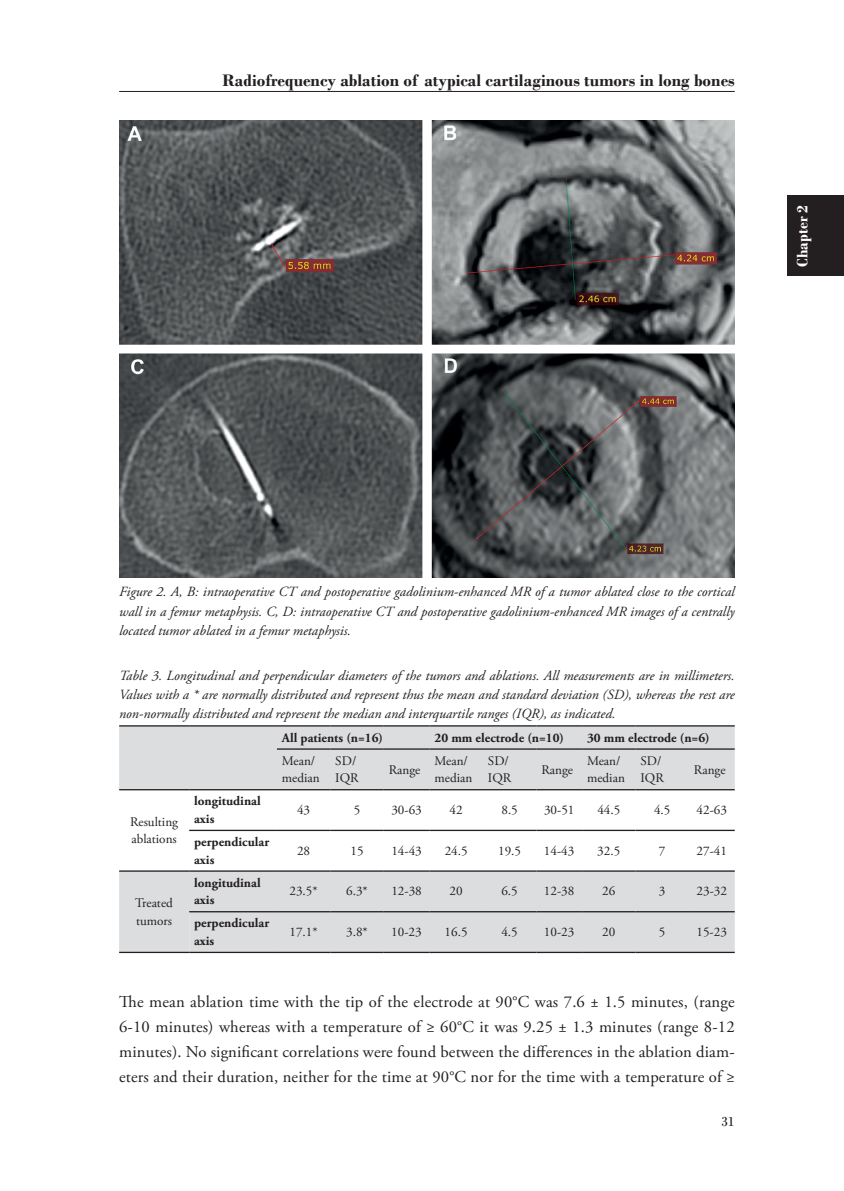
<style>
.page{position:relative;width:844px;height:1191px;background:#fff}
.page>*{position:absolute;margin:0;border:0;box-sizing:border-box;transform-origin:0 0}
.t1{font:700 17.5px "Bodoni";color:#231f20}
.t2{font:16.62px/24.8px "Adobe Garamond Pro";letter-spacing:.01em;color:#231f20;text-align:justify}
.t3{font:700 15.75px "Bodoni";color:#fff}
.t4{font:italic 14px/19.2px "Adobe Garamond Pro";color:#231f20;text-align:justify}
.t5{font:14px "Bodoni";color:#231f20}
.t6{font:13.12px/17.5px "Adobe Garamond Pro";color:#231f20}
.t7{font:700 13.12px/17.5px "Adobe Garamond Pro";color:#231f20}
</style>
<div class="page">
<hr style="left:119px;top:91px;width:615px;height:1px;background:#231f20">
<div style="left:787px;top:195px;width:56px;height:81px;background:#231f20"></div>
<img style="left:119px;top:120px;width:615px;height:457px">
<div style="left:119px;top:726px;width:615px;height:63px;background:#dcdddf"></div>
<svg style="left:119px;top:790px;width:615px;height:42px"></svg>
<div style="left:119px;top:871px;width:615px;height:80px;background:#dcdddf"></div>
<div style="left:189px;top:912px;width:545px;height:39px;background:#dcdddf"></div>
<hr style="left:119px;top:789px;width:70px;height:1px;background:#231f20">
<hr style="left:189px;top:789px;width:88px;height:1px;background:#231f20">
<hr style="left:277px;top:789px;width:53px;height:1px;background:#231f20">
<hr style="left:330px;top:789px;width:53px;height:1px;background:#231f20">
<hr style="left:383px;top:789px;width:46px;height:1px;background:#231f20">
<hr style="left:429px;top:789px;width:54px;height:1px;background:#231f20">
<hr style="left:483px;top:789px;width:53px;height:1px;background:#231f20">
<hr style="left:536px;top:789px;width:46px;height:1px;background:#231f20">
<hr style="left:582px;top:789px;width:53px;height:1px;background:#231f20">
<hr style="left:635px;top:789px;width:53px;height:1px;background:#231f20">
<hr style="left:688px;top:789px;width:46px;height:1px;background:#231f20">
<hr style="left:189px;top:829px;width:88px;height:2px;background:#231f20">
<hr style="left:277px;top:829px;width:53px;height:2px;background:#231f20">
<hr style="left:330px;top:829px;width:53px;height:2px;background:#231f20">
<hr style="left:383px;top:829px;width:46px;height:2px;background:#231f20">
<hr style="left:429px;top:829px;width:54px;height:2px;background:#231f20">
<hr style="left:483px;top:829px;width:53px;height:2px;background:#231f20">
<hr style="left:536px;top:829px;width:46px;height:2px;background:#231f20">
<hr style="left:582px;top:829px;width:53px;height:2px;background:#231f20">
<hr style="left:635px;top:829px;width:53px;height:2px;background:#231f20">
<hr style="left:688px;top:829px;width:46px;height:2px;background:#231f20">
<hr style="left:119px;top:870px;width:70px;height:1px;background:#231f20">
<hr style="left:189px;top:870px;width:88px;height:1px;background:#231f20">
<hr style="left:277px;top:870px;width:53px;height:1px;background:#231f20">
<hr style="left:330px;top:870px;width:53px;height:1px;background:#231f20">
<hr style="left:383px;top:870px;width:46px;height:1px;background:#231f20">
<hr style="left:429px;top:870px;width:54px;height:1px;background:#231f20">
<hr style="left:483px;top:870px;width:53px;height:1px;background:#231f20">
<hr style="left:536px;top:870px;width:46px;height:1px;background:#231f20">
<hr style="left:582px;top:870px;width:53px;height:1px;background:#231f20">
<hr style="left:635px;top:870px;width:53px;height:1px;background:#231f20">
<hr style="left:688px;top:870px;width:46px;height:1px;background:#231f20">
<hr style="left:189px;top:911px;width:88px;height:1px;background:#231f20">
<hr style="left:277px;top:911px;width:53px;height:1px;background:#231f20">
<hr style="left:330px;top:911px;width:53px;height:1px;background:#231f20">
<hr style="left:383px;top:911px;width:46px;height:1px;background:#231f20">
<hr style="left:429px;top:911px;width:54px;height:1px;background:#231f20">
<hr style="left:483px;top:911px;width:53px;height:1px;background:#231f20">
<hr style="left:536px;top:911px;width:46px;height:1px;background:#231f20">
<hr style="left:582px;top:911px;width:53px;height:1px;background:#231f20">
<hr style="left:635px;top:911px;width:53px;height:1px;background:#231f20">
<hr style="left:688px;top:911px;width:46px;height:1px;background:#231f20">
<hr style="left:119px;top:725px;width:70px;height:1px;background:#231f20">
<hr style="left:189px;top:725px;width:88px;height:1px;background:#231f20">
<hr style="left:277px;top:725px;width:53px;height:1px;background:#231f20">
<hr style="left:330px;top:725px;width:53px;height:1px;background:#231f20">
<hr style="left:383px;top:725px;width:46px;height:1px;background:#231f20">
<hr style="left:429px;top:725px;width:54px;height:1px;background:#231f20">
<hr style="left:483px;top:725px;width:53px;height:1px;background:#231f20">
<hr style="left:536px;top:725px;width:46px;height:1px;background:#231f20">
<hr style="left:582px;top:725px;width:53px;height:1px;background:#231f20">
<hr style="left:635px;top:725px;width:53px;height:1px;background:#231f20">
<hr style="left:688px;top:725px;width:46px;height:1px;background:#231f20">
<hr style="left:277px;top:748px;width:53px;height:1px;background:#231f20">
<hr style="left:330px;top:748px;width:53px;height:1px;background:#231f20">
<hr style="left:383px;top:748px;width:46px;height:1px;background:#231f20">
<hr style="left:429px;top:748px;width:54px;height:1px;background:#231f20">
<hr style="left:483px;top:748px;width:53px;height:1px;background:#231f20">
<hr style="left:536px;top:748px;width:46px;height:1px;background:#231f20">
<hr style="left:582px;top:748px;width:53px;height:1px;background:#231f20">
<hr style="left:635px;top:748px;width:53px;height:1px;background:#231f20">
<hr style="left:688px;top:748px;width:46px;height:1px;background:#231f20">
<hr style="left:119px;top:951px;width:70px;height:2px;background:#231f20">
<hr style="left:189px;top:951px;width:88px;height:2px;background:#231f20">
<hr style="left:277px;top:951px;width:53px;height:2px;background:#231f20">
<hr style="left:330px;top:951px;width:53px;height:2px;background:#231f20">
<hr style="left:383px;top:951px;width:46px;height:2px;background:#231f20">
<hr style="left:429px;top:951px;width:54px;height:2px;background:#231f20">
<hr style="left:483px;top:951px;width:53px;height:2px;background:#231f20">
<hr style="left:536px;top:951px;width:46px;height:2px;background:#231f20">
<hr style="left:582px;top:951px;width:53px;height:2px;background:#231f20">
<hr style="left:635px;top:951px;width:53px;height:2px;background:#231f20">
<hr style="left:688px;top:951px;width:46px;height:2px;background:#231f20">
<p class="t1" style="left:222px;top:70px;width:513px">Radiofrequency ablation of atypical cartilaginous tumors in long bones</p>
<p class="t3" style="left:792px;top:267px;width:63px;rotate:-90deg">Chapter 2</p>
<p class="t4" style="left:119px;top:582px;width:617px">Figure 2. A, B: intraoperative CT and postoperative gadolinium-enhanced MR of a tumor ablated close to the cortical wall in a femur metaphysis. C, D: intraoperative CT and postoperative gadolinium-enhanced MR images of a centrally located tumor ablated in a femur metaphysis.</p>
<p class="t4" style="left:119px;top:666px;width:617px">Table 3. Longitudinal and perpendicular diameters of the tumors and ablations. All measurements are in millimeters.<br>Values with a * are normally distributed and represent thus the mean and standard deviation (SD), whereas the rest are non-normally distributed and represent the median and interquartile ranges (IQR), as indicated.</p>
<p class="t7" style="left:282px;top:729px;width:103px">All patients (n=16)</p>
<p class="t7" style="left:434px;top:729px;width:131px">20 mm electrode (n=10)</p>
<p class="t7" style="left:587px;top:729px;width:124px">30 mm electrode (n=6)</p>
<p class="t6" style="left:282px;top:752px;width:39px">Mean/ median</p>
<p class="t6" style="left:335px;top:752px;width:25px">SD/<br>IQR</p>
<p class="t6" style="left:388px;top:761px;width:33px">Range</p>
<p class="t6" style="left:434px;top:752px;width:39px">Mean/ median</p>
<p class="t6" style="left:488px;top:752px;width:25px">SD/<br>IQR</p>
<p class="t6" style="left:541px;top:761px;width:33px">Range</p>
<p class="t6" style="left:587px;top:752px;width:39px">Mean/ median</p>
<p class="t6" style="left:640px;top:752px;width:25px">SD/<br>IQR</p>
<p class="t6" style="left:693px;top:761px;width:33px">Range</p>
<p class="t6" style="left:130px;top:813px;width:49px">Resulting ablations</p>
<p class="t7" style="left:194px;top:792px;width:68px">longitudinal axis</p>
<p class="t6" style="left:297px;top:801px;width:15px">43</p>
<p class="t6" style="left:353px;top:801px;width:8px">5</p>
<p class="t6" style="left:391px;top:801px;width:32px">30-63</p>
<p class="t6" style="left:449px;top:801px;width:15px">42</p>
<p class="t6" style="left:501px;top:801px;width:18px">8.5</p>
<p class="t6" style="left:544px;top:801px;width:32px">30-51</p>
<p class="t6" style="left:597px;top:801px;width:24px">44.5</p>
<p class="t6" style="left:654px;top:801px;width:18px">4.5</p>
<p class="t6" style="left:696px;top:801px;width:32px">42-63</p>
<p class="t7" style="left:194px;top:833px;width:77px">perpendicular axis</p>
<p class="t6" style="left:297px;top:842px;width:15px">28</p>
<p class="t6" style="left:350px;top:842px;width:15px">15</p>
<p class="t6" style="left:391px;top:842px;width:32px">14-43</p>
<p class="t6" style="left:444px;top:842px;width:24px">24.5</p>
<p class="t6" style="left:498px;top:842px;width:24px">19.5</p>
<p class="t6" style="left:544px;top:842px;width:32px">14-43</p>
<p class="t6" style="left:597px;top:842px;width:24px">32.5</p>
<p class="t6" style="left:658px;top:842px;width:8px">7</p>
<p class="t6" style="left:696px;top:842px;width:32px">27-41</p>
<p class="t6" style="left:135px;top:894px;width:39px">Treated tumors</p>
<p class="t7" style="left:194px;top:874px;width:68px">longitudinal axis</p>
<p class="t6" style="left:289px;top:883px;width:30px">23.5*</p>
<p class="t6" style="left:346px;top:883px;width:23px">6.3*</p>
<p class="t6" style="left:391px;top:883px;width:32px">12-38</p>
<p class="t6" style="left:449px;top:883px;width:15px">20</p>
<p class="t6" style="left:501px;top:883px;width:18px">6.5</p>
<p class="t6" style="left:543px;top:883px;width:32px">12-38</p>
<p class="t6" style="left:602px;top:883px;width:15px">26</p>
<p class="t6" style="left:658px;top:883px;width:8px">3</p>
<p class="t6" style="left:696px;top:883px;width:32px">23-32</p>
<p class="t7" style="left:194px;top:914px;width:77px">perpendicular axis</p>
<p class="t6" style="left:289px;top:923px;width:30px">17.1*</p>
<p class="t6" style="left:346px;top:923px;width:23px">3.8*</p>
<p class="t6" style="left:391px;top:923px;width:32px">10-23</p>
<p class="t6" style="left:444px;top:923px;width:24px">16.5</p>
<p class="t6" style="left:501px;top:923px;width:18px">4.5</p>
<p class="t6" style="left:543px;top:923px;width:32px">10-23</p>
<p class="t6" style="left:602px;top:923px;width:15px">20</p>
<p class="t6" style="left:658px;top:923px;width:8px">5</p>
<p class="t6" style="left:696px;top:923px;width:32px">15-23</p>
<p class="t2" style="left:119px;top:990px;width:617px">The mean ablation time with the tip of the electrode at 90°C was 7.6 ± 1.5 minutes, (range 6-10 minutes) whereas with a temperature of ≥ 60°C it was 9.25 ± 1.3 minutes (range 8-12 minutes). No significant correlations were found between the differences in the ablation diam&shy;eters and their duration, neither for the time at 90°C nor for the time with a temperature of ≥</p>
<p class="t5" style="left:720px;top:1113px;width:15px">31</p>
</div>
